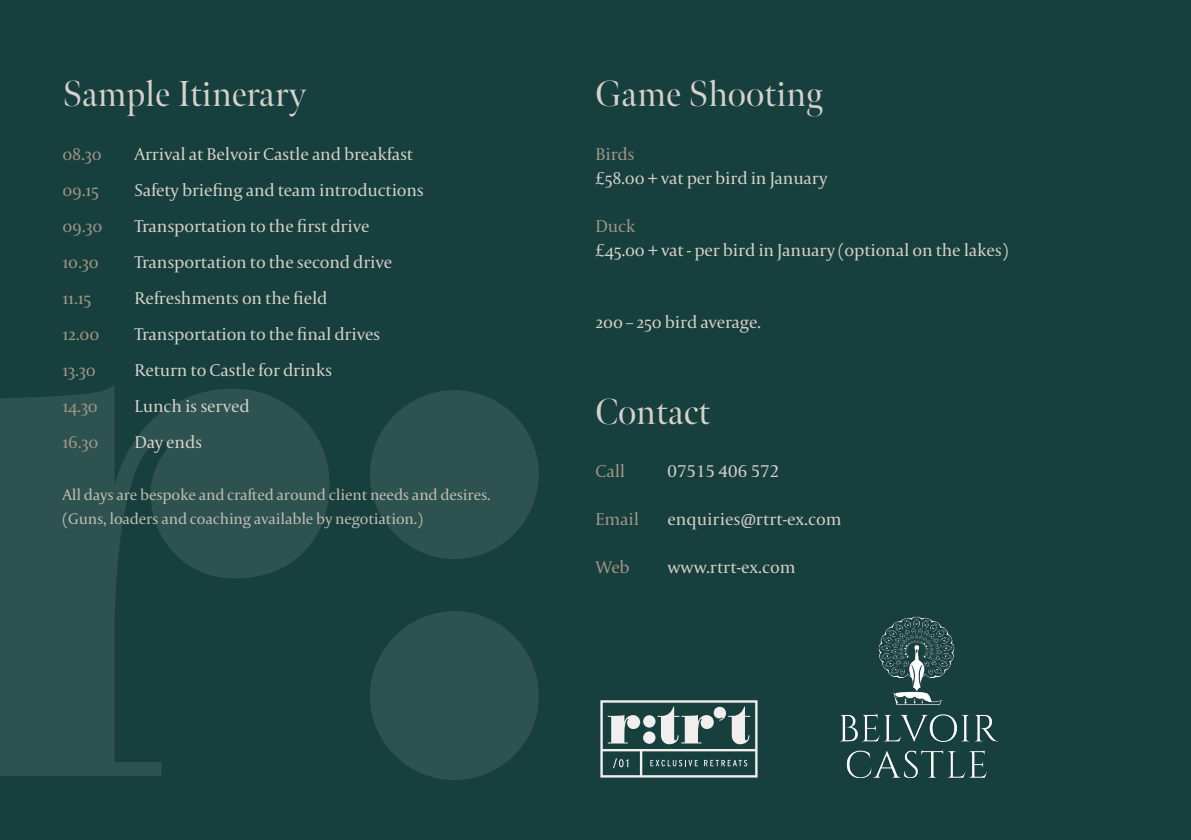
<style>
.page{position:relative;width:1191px;height:840px;background:#fff}
.page>*{position:absolute;margin:0;border:0;box-sizing:border-box;transform-origin:0 0}
.t1{font:36px "Meno Banner";letter-spacing:.01em;color:#d6d2cb}
.t2{font:18px "Capitolium 2";letter-spacing:-.01em;color:#d6d2cb}
.t3{font:18px "Capitolium 2";letter-spacing:-.01em;color:#9f9786}
.t4{font:16px "Capitolium 2";letter-spacing:-.01em;color:#c4bfb5}
</style>
<div class="page">
<div style="left:0;top:0;width:1191px;height:839px;background:#173f3d"></div>
<svg style="left:0;top:386px;width:329px;height:389px;fill:#2e5250"></svg>
<div style="left:370px;top:610px;width:169px;height:169px;background:#2e5250;border-radius:50%"></div>
<div style="left:370px;top:390px;width:169px;height:169px;background:#2e5250;border-radius:50%"></div>
<svg style="left:600px;top:700px;width:157px;height:77px"></svg>
<img style="left:840px;top:616px;width:159px;height:161px">
<p class="t1" style="left:62px;top:72px;width:246px">Sample Itinerary</p>
<p class="t1" style="left:595px;top:72px;width:228px">Game Shooting</p>
<p class="t3" style="left:62px;top:142px;width:41px">08.30</p>
<p class="t2" style="left:134px;top:142px;width:280px">Arrival at Belvoir Castle and breakfast</p>
<p class="t3" style="left:62px;top:178px;width:38px">09.15</p>
<p class="t2" style="left:134px;top:178px;width:291px">Safety briefing and team introductions</p>
<p class="t3" style="left:62px;top:214px;width:42px">09.30</p>
<p class="t2" style="left:134px;top:214px;width:236px">Transportation to the first drive</p>
<p class="t3" style="left:62px;top:250px;width:38px">10.30</p>
<p class="t2" style="left:134px;top:250px;width:259px">Transportation to the second drive</p>
<p class="t3" style="left:62px;top:286px;width:30px">11.15</p>
<p class="t2" style="left:134px;top:286px;width:195px">Refreshments on the field</p>
<p class="t3" style="left:62px;top:322px;width:39px">12.00</p>
<p class="t2" style="left:134px;top:322px;width:247px">Transportation to the final drives</p>
<p class="t3" style="left:62px;top:358px;width:35px">13.30</p>
<p class="t2" style="left:134px;top:358px;width:199px">Return to Castle for drinks</p>
<p class="t3" style="left:62px;top:394px;width:37px">14.30</p>
<p class="t2" style="left:134px;top:394px;width:117px">Lunch is served</p>
<p class="t3" style="left:62px;top:430px;width:37px">16.30</p>
<p class="t2" style="left:134px;top:430px;width:69px">Day ends</p>
<p class="t4" style="left:62px;top:484px;width:430px">All days are bespoke and crafted around client needs and desires.</p>
<p class="t4" style="left:62px;top:508px;width:362px">(Guns, loaders and coaching available by negotiation.)</p>
<p class="t3" style="left:595px;top:142px;width:41px">Birds</p>
<p class="t2" style="left:595px;top:166px;width:233px">£58.00 + vat per bird in January</p>
<p class="t3" style="left:595px;top:214px;width:41px">Duck</p>
<p class="t2" style="left:595px;top:238px;width:414px">£45.00 + vat - per bird in January (optional on the lakes)</p>
<p class="t2" style="left:595px;top:310px;width:167px">200 – 250 bird average.</p>
<p class="t1" style="left:595px;top:389px;width:116px">Contact</p>
<p class="t3" style="left:595px;top:459px;width:31px">Call</p>
<p class="t2" style="left:667px;top:459px;width:113px">07515 406 572</p>
<p class="t3" style="left:595px;top:507px;width:45px">Email</p>
<p class="t2" style="left:667px;top:507px;width:176px">enquiries@rtrt-ex.com</p>
<p class="t3" style="left:595px;top:555px;width:36px">Web</p>
<p class="t2" style="left:667px;top:555px;width:130px">www.rtrt-ex.com</p>
</div>
